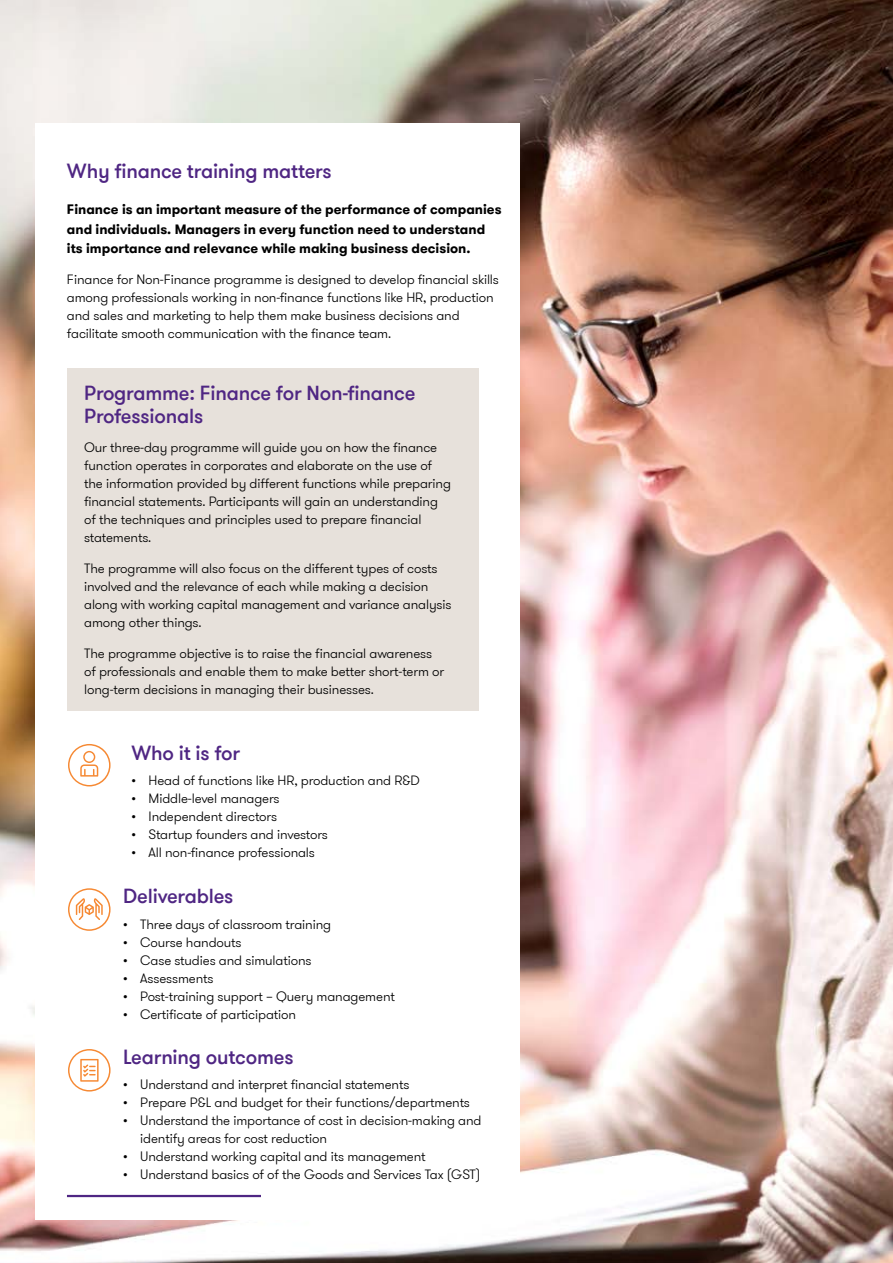
<style>
.page{position:relative;width:893px;height:1263px;background:#fff}
.page>*{position:absolute;margin:0;border:0;box-sizing:border-box;transform-origin:0 0}
.t1{font:500 20.25px/22.5px "GT Walsheim Pro";letter-spacing:-.01em;color:#4f2683}
.t2{font:300 13.5px/18px "GT Walsheim Pro";letter-spacing:-.01em;color:#000}
.t3{font:700 13.5px/19.5px "GT Walsheim Pro";color:#000}
</style>
<div class="page">
<img style="left:0;top:0;width:893px;height:1263px">
<div style="left:35px;top:123px;width:484px;height:1096px;background:#fff"></div>
<div style="left:67px;top:368px;width:412px;height:342px;background:#e7e1db"></div>
<svg style="left:68px;top:744px;width:43px;height:42px"></svg>
<svg style="left:68px;top:888px;width:43px;height:43px"></svg>
<svg style="left:68px;top:1049px;width:43px;height:42px"></svg>
<hr style="left:67px;top:1195px;width:194px;height:2px;background:#4f2683">
<h1 class="t1" style="left:67px;top:160px;width:266px">Why finance training matters</h1>
<p class="t3" style="left:67px;top:200px;width:436px">Finance is an important measure of the performance of companies and individuals. Managers in every function need to understand its importance and relevance while making business decision.</p>
<p class="t2" style="left:67px;top:270px;width:434px">Finance for Non-Finance programme is designed to develop financial skills among professionals working in non-finance functions like HR, production and sales and marketing to help them make business decisions and facilitate smooth communication with the finance team.</p>
<h1 class="t1" style="left:84px;top:383px;width:333px">Programme: Finance for Non-finance<br>Professionals</h1>
<p class="t2" style="left:84px;top:439px;width:368px">Our three-day programme will guide you on how the finance function operates in corporates and elaborate on the use of the information provided by different functions while preparing financial statements. Participants will gain an understanding of the techniques and principles used to prepare financial statements.</p>
<p class="t2" style="left:84px;top:559px;width:369px">The programme will also focus on the different types of costs involved and the relevance of each while making a decision along with working capital management and variance analysis among other things.</p>
<p class="t2" style="left:84px;top:644px;width:362px">The programme objective is to raise the financial awareness of professionals and enable them to make better short-term or long-term decisions in managing their businesses.</p>
<h1 class="t1" style="left:132px;top:742px;width:110px">Who it is for</h1>
<p class="t2" style="left:132px;top:772px;width:290px">• Head of functions like HR, production and R&amp;D</p>
<p class="t2" style="left:132px;top:790px;width:150px">• Middle-level managers</p>
<p class="t2" style="left:132px;top:808px;width:147px">• Independent directors</p>
<p class="t2" style="left:132px;top:826px;width:198px">• Startup founders and investors</p>
<p class="t2" style="left:132px;top:844px;width:185px">• All non-finance professionals</p>
<h1 class="t1" style="left:123px;top:886px;width:112px">Deliverables</h1>
<p class="t2" style="left:123px;top:915px;width:209px">• Three days of classroom training</p>
<p class="t2" style="left:123px;top:933px;width:120px">• Course handouts</p>
<p class="t2" style="left:123px;top:951px;width:190px">• Case studies and simulations</p>
<p class="t2" style="left:123px;top:969px;width:92px">• Assessments</p>
<p class="t2" style="left:123px;top:987px;width:273px">• Post-training support – Query management</p>
<p class="t2" style="left:123px;top:1005px;width:174px">• Certificate of participation</p>
<h1 class="t1" style="left:123px;top:1046px;width:172px">Learning outcomes</h1>
<p class="t2" style="left:123px;top:1076px;width:288px">• Understand and interpret financial statements</p>
<p class="t2" style="left:123px;top:1094px;width:348px">• Prepare P&amp;L and budget for their functions/departments</p>
<p class="t2" style="left:140px;top:1112px;width:343px;text-indent:-17px">• Understand the importance of cost in decision-making and identify areas for cost reduction</p>
<p class="t2" style="left:123px;top:1148px;width:304px">• Understand working capital and its management</p>
<p class="t2" style="left:123px;top:1166px;width:359px">• Understand basics of of the Goods and Services Tax (GST)</p>
</div>
